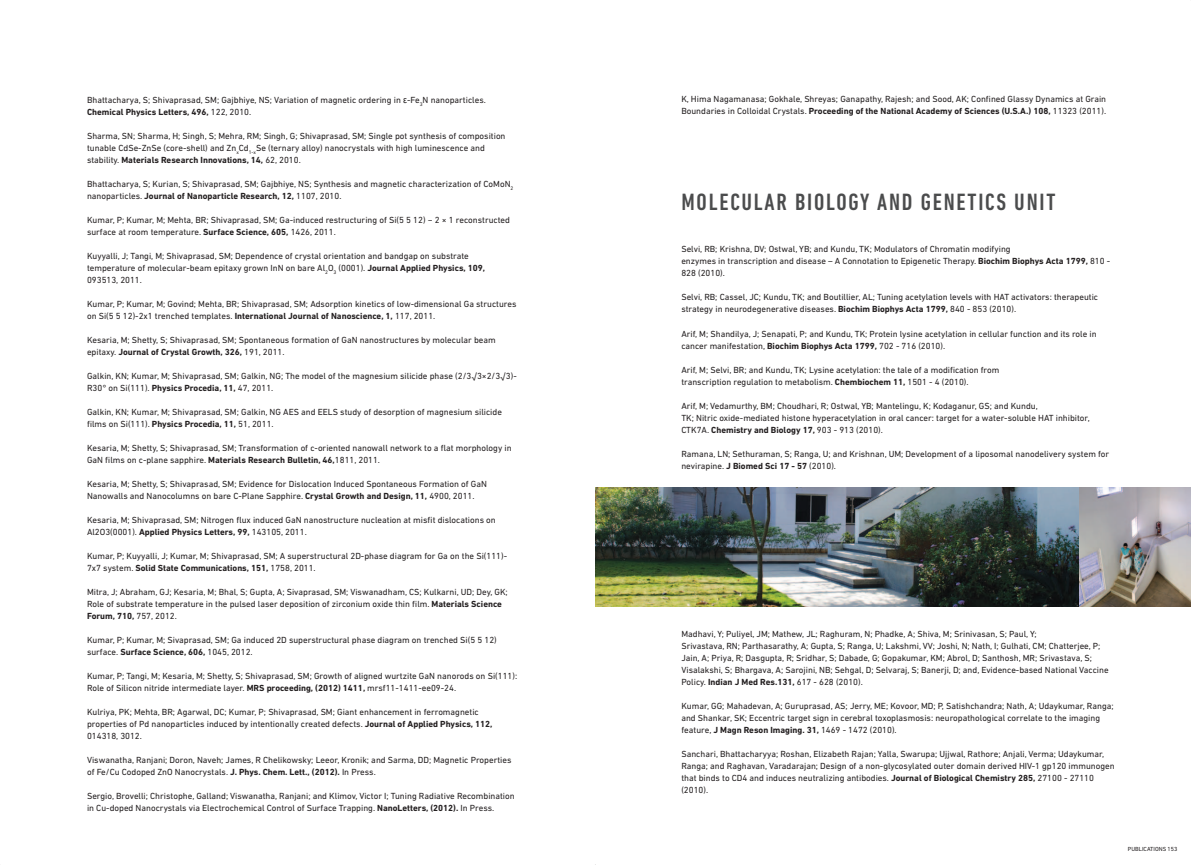
<style>
.page{position:relative;width:1191px;height:865px;background:#fff}
.page>*{position:absolute;margin:0;border:0;box-sizing:border-box;transform-origin:0 0}
.t1{font:500 condensed 24px "DIN Next LT Pro";letter-spacing:.075em;color:#4b4c4d}
.t2{font:9px/12px "DIN Next LT Pro";color:#231f20}
.t3{font:6px "DIN Next LT Pro";color:#231f20}
.s1{font-family:"Arial"}
.s2{font-weight:700}
</style>
<div class="page">
<img style="left:595px;top:487px;width:596px;height:119px">
<p class="t2" style="left:87px;top:93px;width:400px">Bhattacharya, S; Shivaprasad, SM; Gajbhiye, NS; Variation of magnetic ordering in <span class="s1">ε</span>-Fe<sub>3</sub>N nanoparticles.<br><span class="s2">Chemical Physics Letters, 496,</span> 122, 2010.</p>
<p class="t2" style="left:87px;top:129px;width:420px">Sharma, SN; Sharma, H; Singh, S; Mehra, RM; Singh, G; Shivaprasad, SM; Single pot synthesis of composition tunable CdSe-ZnSe (core-shell) and Zn<sub>x</sub>Cd<sub>1-x</sub>Se (ternary alloy) nanocrystals with high luminescence and stability. <span class="s2">Materials Research Innovations, 14,</span> 62, 2010.</p>
<p class="t2" style="left:87px;top:177px;width:428px">Bhattacharya, S; Kurian, S; Shivaprasad, SM; Gajbhiye, NS; Synthesis and magnetic characterization of CoMoN<sub>2 </sub>nanoparticles. <span class="s2">Journal of Nanoparticle Research, 12,</span> 1107, 2010.</p>
<p class="t2" style="left:87px;top:213px;width:424px">Kumar, P; Kumar, M; Mehta, BR; Shivaprasad, SM; Ga-induced restructuring of Si(5 5 12) − 2 × 1 reconstructed surface at room temperature. <span class="s2">Surface Science, 605,</span> 1426, 2011.</p>
<p class="t2" style="left:87px;top:249px;width:399px">Kuyyalli, J; Tangi, M; Shivaprasad, SM; Dependence of crystal orientation and bandgap on substrate temperature of molecular-beam epitaxy grown InN on bare Al<sub>2</sub>O<sub>3</sub> (0001). <span class="s2">Journal Applied Physics, 109,<br></span>093513, 2011.</p>
<p class="t2" style="left:87px;top:297px;width:431px">Kumar, P; Kumar, M; Govind; Mehta, BR; Shivaprasad, SM; Adsorption kinetics of low-dimensional Ga structures on Si(5 5 12)-2x1 trenched templates. <span class="s2">International Journal of Nanoscience, 1,</span> 117, 2011.</p>
<p class="t2" style="left:87px;top:333px;width:410px">Kesaria, M; Shetty, S; Shivaprasad, SM; Spontaneous formation of GaN nanostructures by molecular beam epitaxy. <span class="s2">Journal of Crystal Growth, 326,</span> 191, 2011.</p>
<p class="t2" style="left:87px;top:369px;width:431px">Galkin, KN; Kumar, M; Shivaprasad, SM; Galkin, NG; The model of the magnesium silicide phase (2/3√3×2/3√3)-<br>R30° on Si(111). <span class="s2">Physics Procedia, 11,</span> 47, 2011.</p>
<p class="t2" style="left:87px;top:405px;width:416px">Galkin, KN; Kumar, M; Shivaprasad, SM; Galkin, NG AES and EELS study of desorption of magnesium silicide films on Si(111). <span class="s2">Physics Procedia, 11,</span> 51, 2011.</p>
<p class="t2" style="left:87px;top:441px;width:426px">Kesaria, M; Shetty, S; Shivaprasad, SM; Transformation of c-oriented nanowall network to a flat morphology in<br>GaN films on c-plane sapphire. <span class="s2">Materials Research Bulletin, 46,</span>1811, 2011.</p>
<p class="t2" style="left:87px;top:477px;width:401px">Kesaria, M; Shetty, S; Shivaprasad, SM; Evidence for Dislocation Induced Spontaneous Formation of GaN<br>Nanowalls and Nanocolumns on bare C-Plane Sapphire. <span class="s2">Crystal Growth and Design, 11,</span> 4900, 2011.</p>
<p class="t2" style="left:87px;top:513px;width:410px">Kesaria, M; Shivaprasad, SM; Nitrogen flux induced GaN nanostructure nucleation at misfit dislocations on<br>Al2O3(0001). <span class="s2">Applied Physics Letters, 99,</span> 143105, 2011.</p>
<p class="t2" style="left:87px;top:549px;width:421px">Kumar, P; Kuyyalli, J; Kumar, M; Shivaprasad, SM; A superstructural 2D-phase diagram for Ga on the Si(111)-<br>7x7 system. <span class="s2">Solid State Communications, 151,</span> 1758, 2011.</p>
<p class="t2" style="left:87px;top:585px;width:422px">Mitra, J; Abraham, GJ; Kesaria, M; Bhal, S; Gupta, A; Sivaprasad, SM; Viswanadham, CS; Kulkarni, UD; Dey, GK;<br>Role of substrate temperature in the pulsed laser deposition of zirconium oxide thin film. <span class="s2">Materials Science<br>Forum, 710,</span> 757, 2012.</p>
<p class="t2" style="left:87px;top:633px;width:411px">Kumar, P; Kumar, M; Sivaprasad, SM; Ga induced 2D superstructural phase diagram on trenched Si(5 5 12) surface. <span class="s2">Surface Science, 606,</span> 1045, 2012.</p>
<p class="t2" style="left:87px;top:669px;width:432px">Kumar, P; Tangi, M; Kesaria, M; Shetty, S; Shivaprasad, SM; Growth of aligned wurtzite GaN nanorods on Si(111):<br>Role of Silicon nitride intermediate layer. <span class="s2">MRS proceeding, (2012) 1411,</span> mrsf11-1411-ee09-24.</p>
<p class="t2" style="left:87px;top:705px;width:407px">Kulriya, PK; Mehta, BR; Agarwal, DC; Kumar, P; Shivaprasad, SM; Giant enhancement in ferromagnetic properties of Pd nanoparticles induced by intentionally created defects. <span class="s2">Journal of Applied Physics, 112,<br></span>014318, 3012.</p>
<p class="t2" style="left:87px;top:753px;width:426px">Viswanatha, Ranjani; Doron, Naveh; James, R Chelikowsky; Leeor, Kronik; and Sarma, DD; Magnetic Properties of Fe/Cu Codoped ZnO Nanocrystals. <span class="s2">J. Phys. Chem. Lett., (2012).</span> In Press.</p>
<p class="t2" style="left:87px;top:789px;width:429px">Sergio, Brovelli; Christophe, Galland; Viswanatha, Ranjani; and Klimov, Victor I; Tuning Radiative Recombination in Cu-doped Nanocrystals via Electrochemical Control of Surface Trapping. <span class="s2">NanoLetters, (2012).</span> In Press.</p>
<p class="t2" style="left:681px;top:93px;width:426px">K, Hima Nagamanasa; Gokhale, Shreyas; Ganapathy, Rajesh; and Sood, AK; Confined Glassy Dynamics at Grain<br>Boundaries in Colloidal Crystals. <span class="s2">Proceeding of the National Academy of Sciences (U.S.A.) 108,</span> 11323 (2011).</p>
<p class="t1" style="left:681px;top:189px;width:376px">MOLECULAR BIOLOGY AND GENETICS UNIT</p>
<p class="t2" style="left:681px;top:243px;width:331px">Selvi, RB; Krishna, DV; Ostwal, YB; and Kundu, TK; Modulators of Chromatin modifying</p>
<p class="t2" style="left:681px;top:255px;width:430px">enzymes in transcription and disease – A Connotation to Epigenetic Therapy. <span class="s2">Biochim Biophys Acta 1799,</span> 810 -<br>828 (2010).</p>
<p class="t2" style="left:681px;top:291px;width:418px">Selvi, RB; Cassel, JC; Kundu, TK; and Boutillier, AL; Tuning acetylation levels with HAT activators: therapeutic strategy in neurodegenerative diseases. <span class="s2">Biochim Biophys Acta 1799,</span> 840 - 853 (2010).</p>
<p class="t2" style="left:681px;top:327px;width:417px">Arif, M; Shandilya, J; Senapati, P; and Kundu, TK; Protein lysine acetylation in cellular function and its role in cancer manifestation, <span class="s2">Biochim Biophys Acta 1799,</span> 702 - 716 (2010).</p>
<p class="t2" style="left:681px;top:363px;width:319px">Arif, M; Selvi, BR; and Kundu, TK; Lysine acetylation: the tale of a modification from</p>
<p class="t2" style="left:681px;top:375px;width:289px">transcription regulation to metabolism. <span class="s2">Chembiochem 11,</span> 1501 - 4 (2010).</p>
<p class="t2" style="left:681px;top:399px;width:358px">Arif, M; Vedamurthy, BM; Choudhari, R; Ostwal, YB; Mantelingu, K; Kodaganur, GS; and Kundu,</p>
<p class="t2" style="left:681px;top:411px;width:410px">TK; Nitric oxide-mediated histone hyperacetylation in oral cancer: target for a water-soluble HAT inhibitor,<br>CTK7A. <span class="s2">Chemistry and Biology 17,</span> 903 - 913 (2010).</p>
<p class="t2" style="left:681px;top:447px;width:429px">Ramana, LN; Sethuraman, S; Ranga, U; and Krishnan, UM; Development of a liposomal nanodelivery system for nevirapine. <span class="s2">J Biomed Sci 17 - 57</span> (2010).</p>
<p class="t2" style="left:681px;top:627px;width:357px">Madhavi, Y; Puliyel, JM; Mathew, JL; Raghuram, N; Phadke, A; Shiva, M; Srinivasan, S; Paul, Y;</p>
<p class="t2" style="left:681px;top:639px;width:429px">Srivastava, RN; Parthasarathy, A; Gupta, S; Ranga, U; Lakshmi, VV; Joshi, N; Nath, I; Gulhati, CM; Chatterjee, P; Jain, A; Priya, R; Dasgupta, R; Sridhar, S; Dabade, G; Gopakumar, KM; Abrol, D; Santhosh, MR; Srivastava, S; Visalakshi, S; Bhargava, A; Sarojini, NB; Sehgal, D; Selvaraj, S; Banerji, D; and, Evidence-based National Vaccine Policy. <span class="s2">Indian J Med Res.131,</span> 617 - 628 (2010).</p>
<p class="t2" style="left:681px;top:699px;width:434px">Kumar, GG; Mahadevan, A; Guruprasad, AS; Jerry, ME; Kovoor, MD; P, Satishchandra; Nath, A; Udaykumar, Ranga; and Shankar, SK; Eccentric target sign in cerebral toxoplasmosis: neuropathological correlate to the imaging feature, <span class="s2">J Magn Reson Imaging. 31,</span> 1469 - 1472 (2010).</p>
<p class="t2" style="left:681px;top:747px;width:435px">Sanchari, Bhattacharyya; Roshan, Elizabeth Rajan; Yalla, Swarupa; Ujjwal, Rathore; Anjali, Verma; Udaykumar, Ranga; and Raghavan, Varadarajan; Design of a non-glycosylated outer domain derived HIV-1 gp120 immunogen that binds to CD4 and induces neutralizing antibodies. <span class="s2">Journal of Biological Chemistry 285,</span> 27100 - 27110 (2010).</p>
<p class="t3" style="left:1127px;top:845px;width:51px">PUBLICATIONS 153</p>
</div>
